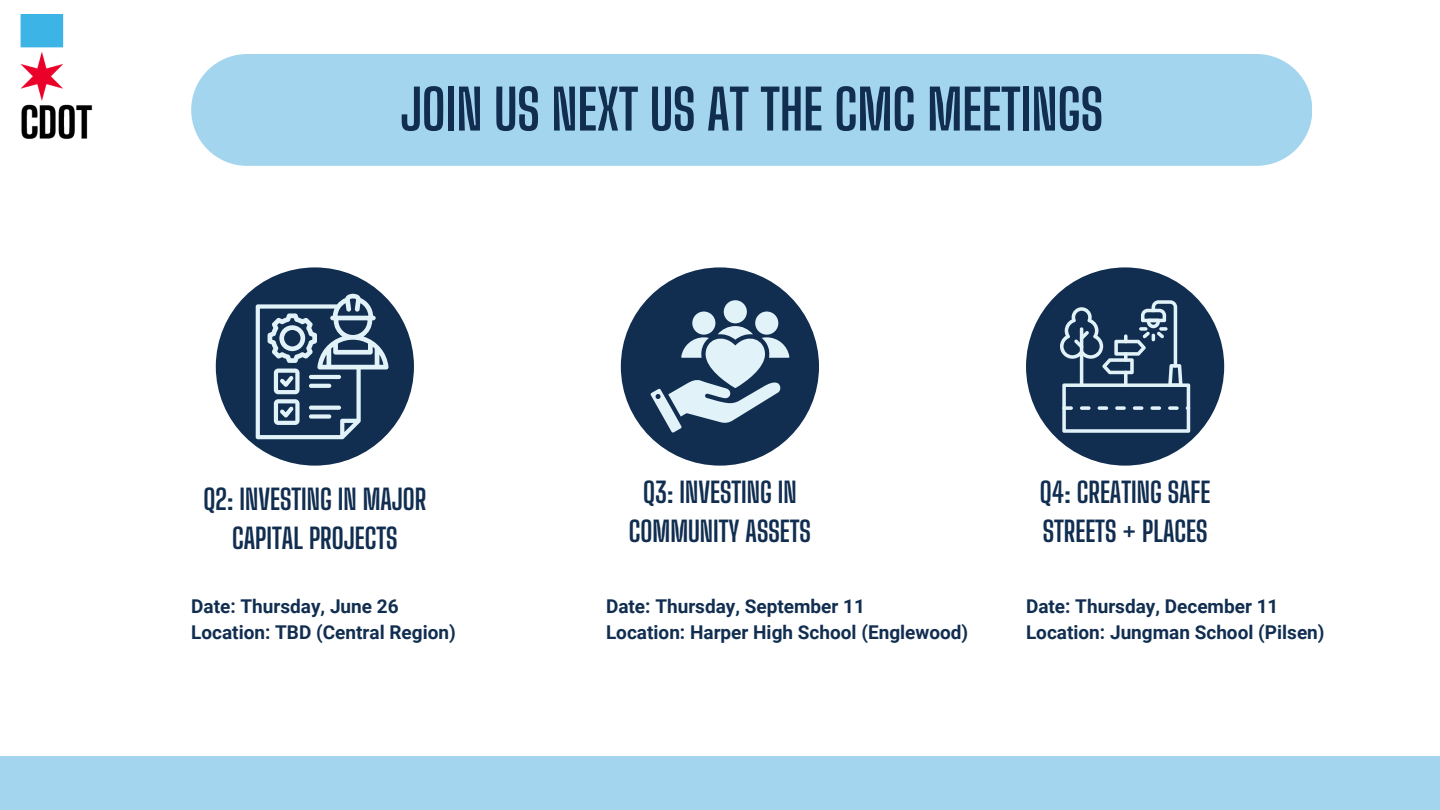
<style>
.page{position:relative;width:1440px;height:810px;background:#fff}
.page>*{position:absolute;margin:0;border:0;box-sizing:border-box;transform-origin:0 0}
.t1{font:700 55px "Big Shoulders Display";color:#112e51}
.t2{font:700 28px/39px "Big Shoulders Display";color:#112e51;text-align:center}
.t3{font:700 19px "Roboto";color:#112e51}
</style>
<div class="page">
<div style="left:216px;top:267px;width:198px;height:199px;background:#112e51;border-radius:50%"></div>
<div style="left:621px;top:267px;width:198px;height:199px;background:#112e51;border-radius:50%"></div>
<div style="left:1026px;top:267px;width:198px;height:199px;background:#112e51;border-radius:50%"></div>
<div style="left:0;top:756px;width:1440px;height:54px;background:#a4d5ee"></div>
<img style="left:20px;top:14px;width:73px;height:125px">
<div style="left:191px;top:54px;width:1121px;height:112px;background:#a4d5ee"></div>
<svg style="left:256px;top:294px;width:132px;height:145px"></svg>
<svg style="left:650px;top:300px;width:139px;height:133px"></svg>
<svg style="left:1060px;top:300px;width:130px;height:133px"></svg>
<p class="t1" style="left:400px;top:76px;width:704px">JOIN US NEXT US AT THE CMC MEETINGS</p>
<p class="t2" style="left:203px;top:479px;width:225px">Q2: INVESTING IN MAJOR<br>CAPITAL PROJECTS</p>
<h1 class="t2" style="left:629px;top:473px;width:184px">Q3: INVESTING IN<br>COMMUNITY ASSETS</h1>
<p class="t2" style="left:1040px;top:473px;width:172px;text-align:left">Q4: CREATING SAFE<br>STREETS + PLACES</p>
<h2 class="t3" style="left:191px;top:595px;width:209px">Date: Thursday, June 26</h2>
<p class="t3" style="left:191px;top:621px;width:266px">Location: TBD (Central Region)</p>
<p class="t3" style="left:606px;top:595px;width:260px">Date: Thursday, September 11</p>
<p class="t3" style="left:606px;top:621px;width:364px">Location: Harper High School (Englewood)</p>
<h2 class="t3" style="left:1026px;top:595px;width:254px">Date: Thursday, December 11</h2>
<p class="t3" style="left:1026px;top:621px;width:300px">Location: Jungman School (Pilsen)</p>
</div>
